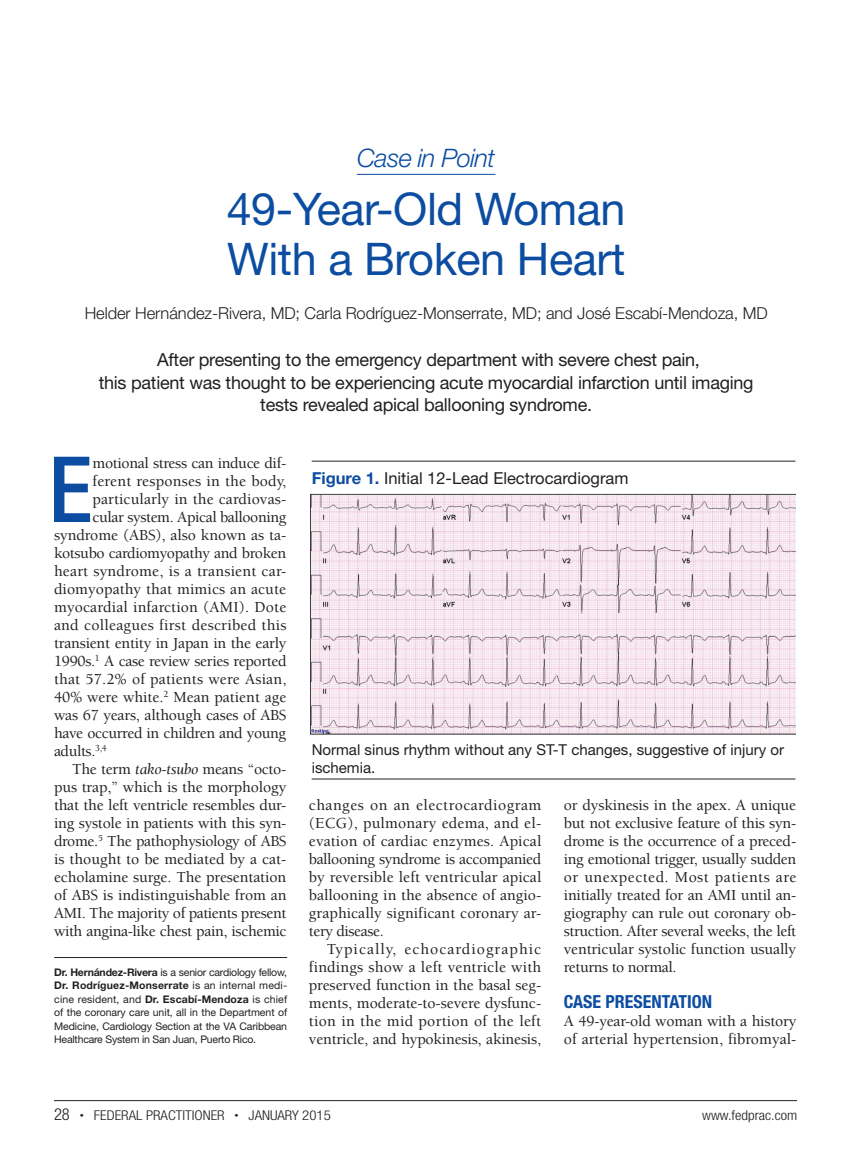
<style>
.page{position:relative;width:851px;height:1161px;background:#fff}
.page>*{position:absolute;margin:0;border:0;box-sizing:border-box;transform-origin:0 0}
.Drop_cap_Para{font:500 condensed 91.35px "Helvetica Neue LT Std";color:#0d4da1}
.t1{font:45px/49.5px "Helvetica Neue LT Std";letter-spacing:-.01em;color:#0d4da1}
.Eyebrow1{font:italic 300 25.5px "Helvetica Neue LT Std";letter-spacing:-.025em;color:#0d4da1}
.dek{font:18px/22.5px "Helvetica Neue LT Std";letter-spacing:-.015em;color:#231f20;text-align:center}
.t2{font:700 condensed 18px "Helvetica Neue LT Std";color:#0d4da1}
.by{font:300 16.5px "Helvetica Neue LT Std";letter-spacing:-.005em;color:#231f20}
.thd{font:16.5px "Helvetica Neue LT Std";color:#231f20}
.t1-2{font:500 15.75px/18px "Berkeley Std";letter-spacing:-.01em;color:#231f20;text-align:justify}
.Drop_cap_Para-2{font:500 15.75px "Berkeley Std";color:#231f20}
.Drop_cap_Para-3{font:500 15.75px "Berkeley Std";letter-spacing:-.025em;color:#231f20}
.t2-2{font:500 15.75px/18px "Berkeley Std";color:#231f20}
.Drop_cap_Para-4{font:500 15.75px "Berkeley Std";letter-spacing:-.02em;color:#231f20}
.tbd{font:15px/18px "Helvetica Neue LT Std";color:#231f20}
.t3{font:300 condensed 13.5px "Helvetica Neue LT Std";color:#231f20;scale:1.1 1}
.bio{font:10.5px/13.5px "Helvetica Neue LT Std";letter-spacing:-.02em;color:#231f20;text-align:justify}
.s1{font-weight:400;font-style:italic}
.s2{font-weight:700}
.s3{font-weight:700;color:#0d4da1}
.s4{font-size:16.5px}
.s5{font-size:7.5px}
</style>
<div class="page">
<hr style="left:54px;top:1100px;width:742px;height:1px;background:#231f20">
<hr style="left:357px;top:174px;width:138px;height:1px;background:#0d4da1">
<hr style="left:54px;top:957px;width:233px;height:1px;background:#231f20">
<hr style="left:312px;top:461px;width:483px;height:1px;background:#231f20">
<hr style="left:312px;top:779px;width:483px;height:1px;background:#231f20">
<img style="left:310px;top:494px;width:485px;height:240px">
<p class="Eyebrow1" style="left:357px;top:142px;width:139px">Case in Point</p>
<h1 class="t1" style="left:227px;top:184px;width:400px">49-Year-Old Woman<br>With a Broken Heart</h1>
<p class="by" style="left:85px;top:303px;width:684px">Helder Hernández-Rivera, MD; Carla Rodríguez-Monserrate, MD; and José Escabí-Mendoza, MD</p>
<p class="dek" style="left:99px;top:348px;width:656px">After presenting to the emergency department with severe chest pain,<br>this patient was thought to be experiencing acute myocardial infarction until imaging tests revealed apical ballooning syndrome.</p>
<p class="Drop_cap_Para" style="left:49px;top:435px;width:45px">E</p>
<p class="Drop_cap_Para-4" style="left:93px;top:455px;width:195px">motional stress can induce dif-</p>
<p class="Drop_cap_Para-2" style="left:93px;top:473px;width:195px">ferent responses in the body,</p>
<p class="Drop_cap_Para-2" style="left:93px;top:491px;width:195px">particularly in the cardiovas-</p>
<p class="Drop_cap_Para-3" style="left:93px;top:509px;width:195px">cular system. Apical ballooning</p>
<p class="Drop_cap_Para-2" style="left:54px;top:527px;width:234px">syndrome (ABS), also known as ta-</p>
<p class="Drop_cap_Para-3" style="left:54px;top:545px;width:234px">kotsubo cardiomyopathy and broken</p>
<p class="Drop_cap_Para-2" style="left:54px;top:563px;width:234px">heart syndrome, is a transient car-</p>
<p class="Drop_cap_Para-2" style="left:54px;top:581px;width:234px">diomyopathy that mimics an acute</p>
<p class="Drop_cap_Para-2" style="left:54px;top:599px;width:234px">myocardial infarction (AMI). Dote</p>
<p class="Drop_cap_Para-2" style="left:54px;top:617px;width:234px">and colleagues first described this</p>
<p class="Drop_cap_Para-2" style="left:54px;top:635px;width:234px">transient entity in Japan in the early</p>
<p class="Drop_cap_Para-4" style="left:54px;top:653px;width:234px">1990s.<sup>1</sup> A case review series reported</p>
<p class="Drop_cap_Para-2" style="left:54px;top:671px;width:234px">that 57.2% of patients were Asian,</p>
<p class="Drop_cap_Para-2" style="left:54px;top:689px;width:234px">40% were white.<sup>2</sup> Mean patient age</p>
<p class="Drop_cap_Para-2" style="left:54px;top:707px;width:234px">was 67 years, although cases of ABS</p>
<p class="Drop_cap_Para-3" style="left:54px;top:725px;width:234px">have occurred in children and young</p>
<p class="Drop_cap_Para-2" style="left:54px;top:743px;width:54px">adults.<sup>3,4</sup></p>
<p class="t1-2" style="left:54px;top:760px;width:234px;text-indent:18px">The term <span class="s1">tako-tsubo</span> means “octo&shy;pus trap,” which is the morphology that the left ventricle resembles dur&shy;ing systole in patients with this syn&shy;drome.<sup>5</sup> The pathophysiology of ABS is thought to be mediated by a cat&shy;echolamine surge. The presentation of ABS is indistinguishable from an AMI. The majority of patients present with angina-like chest pain, ischemic</p>
<p class="bio" style="left:54px;top:965px;width:234px"><span class="s2">Dr. Hernández-Rivera</span> is a senior cardiology fellow, <span class="s2">Dr. Rodríguez-Monserrate</span> is an internal medi&shy;cine resident, and <span class="s2">Dr. Escabí-Mendoza</span> is chief of the coronary care unit, all in the Department of Medicine, Cardiology Section at the VA Caribbean Healthcare System in San Juan, Puerto Rico.</p>
<p class="thd" style="left:312px;top:468px;width:318px"><span class="s3">Figure 1.</span> Initial 12-Lead Electrocardiogram</p>
<p class="tbd" style="left:312px;top:740px;width:474px">Normal sinus rhythm without any ST-T changes, suggestive of injury or ischemia.</p>
<p class="t1-2" style="left:309px;top:796px;width:234px">changes on an electrocardiogram (ECG), pulmonary edema, and el&shy;evation of cardiac enzymes. Apical ballooning syndrome is accompanied by reversible left ventricular apical ballooning in the absence of angio&shy;graphically significant coronary ar&shy;tery disease.</p>
<p class="t1-2" style="left:309px;top:940px;width:234px;text-indent:18px">Typically, echocardiographic findings show a left ventricle with preserved function in the basal seg&shy;ments, moderate-to-severe dysfunc&shy;tion in the mid portion of the left ventricle, and hypokinesis, akinesis,</p>
<p class="t1-2" style="left:564px;top:796px;width:234px">or dyskinesis in the apex. A unique but not exclusive feature of this syn&shy;drome is the occurrence of a preced&shy;ing emotional trigger, usually sudden or unexpected. Most patients are initially treated for an AMI until an&shy;giography can rule out coronary ob&shy;struction. After several weeks, the left ventricular systolic function usually returns to normal.</p>
<h2 class="t2" style="left:564px;top:991px;width:150px">CASE PRESENTATION</h2>
<p class="t2-2" style="left:564px;top:1012px;width:234px">A 49-year-old woman with a history of arterial hypertension, fibromyal-</p>
<p class="t3" style="left:54px;top:1107px;width:253px"><span class="s4">28</span> <span class="s5">•</span> FEDERAL PRACTITIONER <span class="s5">•</span> JANUARY 2015</p>
<p class="t3" style="left:702px;top:1107px;width:88px">www.fedprac.com</p>
</div>
